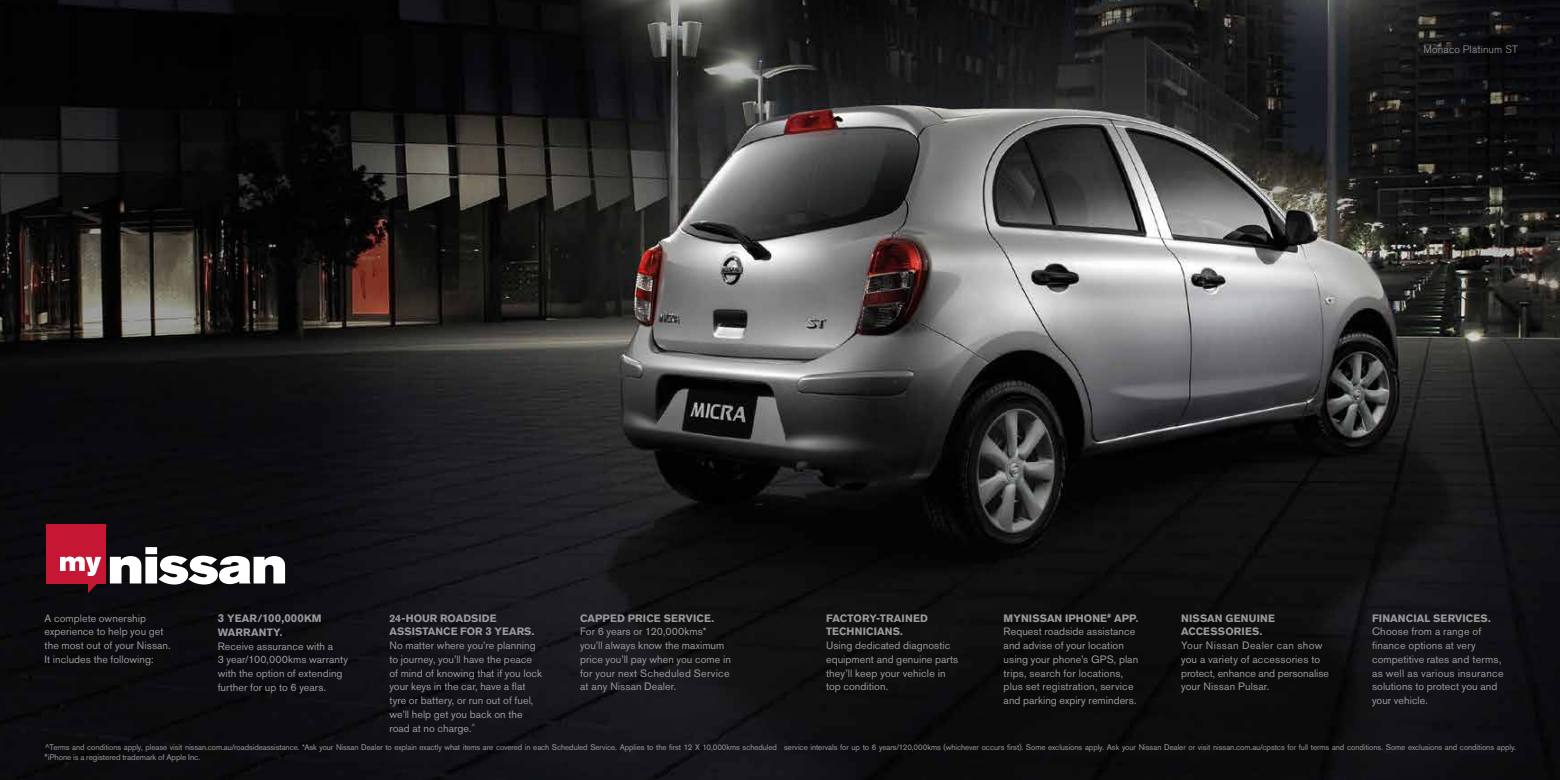
<style>
.page{position:relative;width:1560px;height:780px;background:#fff}
.page>*{position:absolute;margin:0;border:0;box-sizing:border-box;transform-origin:0 0}
.t1{font:700 11.38px "Nissan AG";letter-spacing:.02em;color:#99999a}
.t2{font:10.62px/13.8px "Nissan AG";letter-spacing:.005em;color:#99999a}
.t3{font:700 10.62px/13.8px "Nissan AG";letter-spacing:.015em;color:#99999a}
.t4{font:300 10.62px "Nissan AG";letter-spacing:.015em;color:#99999a}
.t5{font:8.12px/9.8px "Nissan AG";letter-spacing:-.005em;color:#99999a}
.s1{font-weight:700}
.s2{font-size:10.62px}
.s3{font-weight:700;font-size:11.38px}
</style>
<div class="page">
<img style="left:0;top:0;width:1559px;height:780px">
<svg style="left:110px;top:547px;width:175px;height:37px"></svg>
<div style="left:46px;top:524px;width:59px;height:59px;background:#c51733"></div>
<svg style="left:60px;top:556px;width:41px;height:20px"></svg>
<svg style="left:88px;top:583px;width:10px;height:10px"></svg>
<p class="t4" style="left:1423px;top:43px;width:96px">Monaco Platinum ST</p>
<p class="t2" style="left:45px;top:610px;width:128px">A complete ownership experience to help you get the most out of your Nissan.<br>It includes the following:</p>
<p class="t2" style="left:1003px;top:611px;width:136px"><span class="s1">MYNISSAN IPHONE</span><sup>#</sup> <span class="s1">APP.<br></span>Request roadside assistance and advise of your location using your phone’s GPS, plan trips, search for locations, plus set registration, service and parking expiry reminders.</p>
<p class="t3" style="left:1371px;top:611px;width:120px">FINANCIAL SERVICES.</p>
<p class="t2" style="left:1371px;top:624px;width:133px">Choose from a range of finance options at very competitive rates and terms, as well as various insurance solutions to protect you and your vehicle.</p>
<p class="t5" style="left:45px;top:742px;width:1472px">^Terms and conditions apply, please visit nissan.com.au/roadsideassistance. *Ask your Nissan Dealer to explain exactly what items are covered in each Scheduled Service. Applies to the first 12 X 10,000kms scheduled service intervals for up to 6 years/120,000kms (whichever occurs first). Some exclusions apply. Ask your Nissan Dealer or visit nissan.com.au/cpstcs for full terms and conditions. Some exclusions and conditions apply. <sup>#</sup>iPhone is a registered trademark of Apple Inc.</p>
<p class="t3" style="left:1180px;top:611px;width:95px">NISSAN GENUINE<br>ACCESSORIES.</p>
<p class="t2" style="left:1180px;top:638px;width:149px">Your Nissan Dealer can show you a variety of accessories to protect, enhance and personalise your Nissan Pulsar.</p>
<p class="t3" style="left:389px;top:611px;width:82px">24-HOUR ROADSID</p>
<p class="t3" style="left:489px;top:611px;width:8px">E</p>
<p class="t3" style="left:389px;top:624px;width:8px">ASSIS</p>
<p class="t3" style="left:580px;top:611px;width:135px">CAPPED PRICE SERVICE.</p>
<p class="t2" style="left:580px;top:624px;width:152px">For 6 years or 120,000kms* you’ll always know the maximum price you’ll pay when you come in for your next Scheduled Service at any Nissan Dealer.</p>
<p class="t3" style="left:826px;top:611px;width:102px">FACTORY-TRAIN ED<br>TECHNI</p>
<p class="t1" style="left:218px;top:611px;width:104px">3 <span class="s2">YEAR/</span>100,000<span class="s2">KM</span></p>
<p class="t3" style="left:218px;top:625px;width:66px">WARRANTY.</p>
<p class="t2" style="left:218px;top:639px;width:132px">Receive assurance with a<br>3 year/100,000kms warranty with the option of extending further for up to 6 years.</p>
<p class="t2" style="left:389px;top:624px;width:154px;text-indent:33px"><span class="s1">TANCE FOR</span> <span class="s3">3</span> <span class="s1">YEARS.<br></span>No matter where you’re planning to journey, you’ll have the peace of mind of knowing that if you lock your keys in the car, have a flat tyre or battery, or run out of fuel, we’ll help get you back on the road at no charge.<sup>^</sup></p>
<p class="t3" style="left:866px;top:624px;width:38px">CIANS.</p>
<p class="t2" style="left:826px;top:638px;width:134px">Using dedicated diagnostic equipment and genuine parts they’ll keep your vehicle in top condition.</p>
</div>
